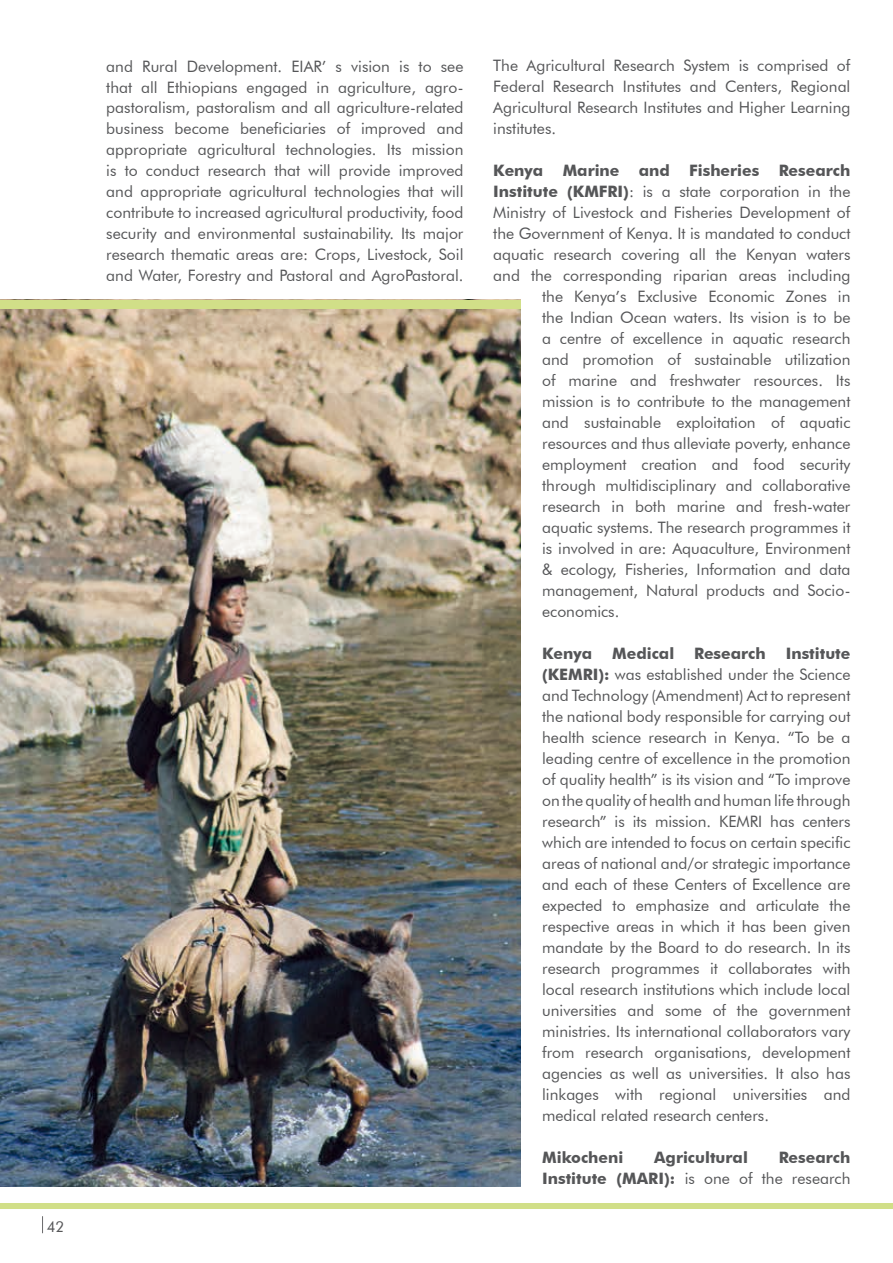
<style>
.page{position:relative;width:893px;height:1263px;background:#fff}
.page>*{position:absolute;margin:0;border:0;box-sizing:border-box;transform-origin:0 0}
.t1{font:15.75px/21px "Futura BT";color:#555658;text-align:justify}
.t2{font:700 15.75px/21px "Futura BT";color:#555658;text-align:right}
.t3{font:15px "Futura BT";color:#555658}
.s1{font-weight:700}
.s2{font-weight:400}
</style>
<div class="page">
<svg style="left:42px;top:1216px;width:1px;height:17px"></svg>
<div style="left:0;top:1203px;width:893px;height:5px;background:#d1df88"></div>
<img style="left:0;top:308px;width:521px;height:878px">
<div style="left:0;top:300px;width:521px;height:8px;background:#d1df88"></div>
<p class="t3" style="left:47px;top:1217px;width:19px">42</p>
<p class="t1" style="left:106px;top:55px;width:359px">and Rural Development. EIAR’ s vision is to see that all Ethiopians engaged in agriculture, agro&shy;pastoralism, pastoralism and all agriculture-related business become beneficiaries of improved and appropriate agricultural technologies. Its mission is to conduct research that will provide improved and appropriate agricultural technologies that will contribute to increased agricultural productivity, food security and environmental sustainability. Its major research thematic areas are: Crops, Livestock, Soil and Water, Forestry and Pastoral and AgroPastoral.</p>
<p class="t1" style="left:493px;top:55px;width:359px">The Agricultural Research System is comprised of Federal Research Institutes and Centers, Regional Agricultural Research Institutes and Higher Learning institutes.</p>
<p class="t2" style="left:493px;top:160px;width:359px">Kenya Marine and Fisheries Research</p>
<p class="t1" style="left:493px;top:181px;width:359px"><span class="s1">Institute (KMFRI)</span>: is a state corporation in the</p>
<p class="t1" style="left:493px;top:202px;width:359px">Ministry of Livestock and Fisheries Development of</p>
<p class="t1" style="left:493px;top:223px;width:359px">the Government of Kenya. It is mandated to conduct</p>
<p class="t1" style="left:493px;top:244px;width:359px">aquatic research covering all the Kenyan waters</p>
<p class="t1" style="left:493px;top:265px;width:359px">and the corresponding riparian areas including</p>
<p class="t1" style="left:542px;top:286px;width:310px">the Kenya’s Exclusive Economic Zones in</p>
<p class="t1" style="left:542px;top:307px;width:310px">the Indian Ocean waters. Its vision is to be</p>
<p class="t1" style="left:542px;top:328px;width:310px">a centre of excellence in aquatic research</p>
<p class="t1" style="left:542px;top:349px;width:310px">and promotion of sustainable utilization</p>
<p class="t1" style="left:542px;top:370px;width:310px">of marine and freshwater resources. Its</p>
<p class="t1" style="left:542px;top:391px;width:310px">mission is to contribute to the management</p>
<p class="t1" style="left:542px;top:412px;width:310px">and sustainable exploitation of aquatic</p>
<p class="t1" style="left:542px;top:433px;width:310px">resources and thus alleviate poverty, enhance</p>
<p class="t1" style="left:542px;top:454px;width:310px">employment creation and food security</p>
<p class="t1" style="left:542px;top:475px;width:310px">through multidisciplinary and collaborative</p>
<p class="t1" style="left:542px;top:496px;width:310px">research in both marine and fresh-water</p>
<p class="t1" style="left:542px;top:517px;width:310px">aquatic systems. The research programmes it</p>
<p class="t1" style="left:542px;top:538px;width:310px">is involved in are: Aquaculture, Environment</p>
<p class="t1" style="left:542px;top:559px;width:310px">&amp; ecology, Fisheries, Information and data</p>
<p class="t1" style="left:542px;top:580px;width:310px">management, Natural products and Socio-</p>
<p class="t1" style="left:542px;top:601px;width:79px">economics.</p>
<p class="t2" style="left:542px;top:643px;width:52px">Kenya</p>
<p class="t2" style="left:612px;top:643px;width:64px">Medical</p>
<p class="t2" style="left:694px;top:643px;width:73px">Research</p>
<p class="t1" style="left:542px;top:643px;width:310px;text-indent:244px"><span class="s1">Institute (KEMRI):</span> was established under the Science and Technology (Amendment) Act to represent the national body responsible for carrying out health science research in Kenya. “To be a leading centre of excellence in the promotion of quality health” is its vision and “To improve on the quality of health and human life through research” is its mission. KEMRI has centers which are intended to focus on certain specific areas of national and/or strategic importance and each of these Centers of Excellence are expected to emphasize and articulate the respective areas in which it has been given mandate by the Board to do research. In its research programmes it collaborates with local research institutions which include local universities and some of the government ministries. Its international collaborators vary from research organisations, development agencies as well as universities. It also has linkages with regional universities and medical related research centers.</p>
<p class="t2" style="left:542px;top:1147px;width:83px">Mikocheni</p>
<p class="t2" style="left:654px;top:1147px;width:95px">Agricultural</p>
<p class="t2" style="left:542px;top:1147px;width:310px">Research<br>Institute (MARI): <span class="s2">is one of the research</span></p>
</div>
